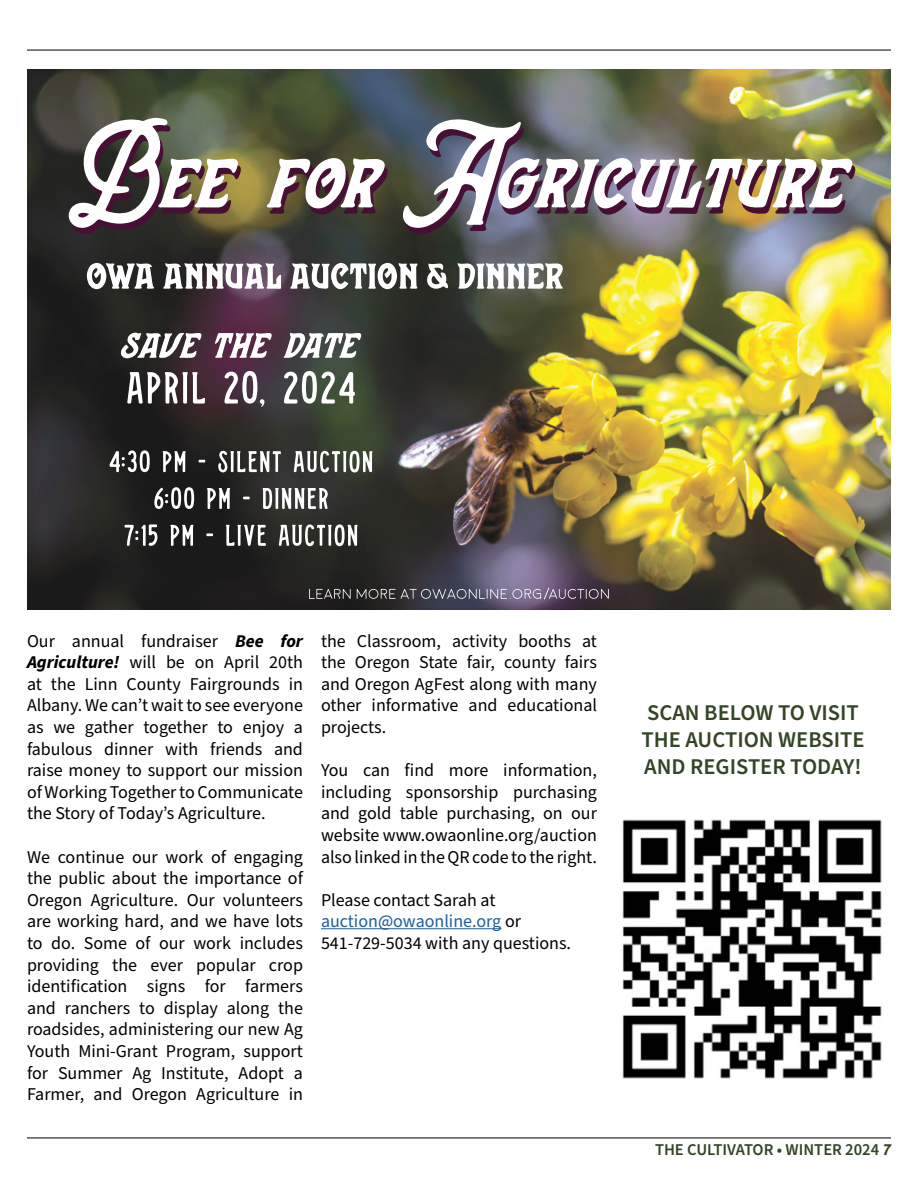
<style>
.page{position:relative;width:918px;height:1188px;background:#fff}
.page>*{position:absolute;margin:0;border:0;box-sizing:border-box;transform-origin:0 0}
.t1{font:600 22.5px/27px "Source Sans Pro";color:#334525}
.t2{font:18px/21.6px "Source Sans Pro";color:#000;text-align:justify}
.t3{font:600 16.5px "Source Sans Pro";color:#334525}
.s1{font-weight:700;font-style:italic}
.s2{color:#215e9e}
</style>
<div class="page">
<hr style="left:27px;top:50px;width:864px;height:1px;background:#000">
<hr style="left:27px;top:1138px;width:864px;height:1px;background:#000">
<img style="left:27px;top:69px;width:864px;height:540px">
<svg style="left:69px;top:118px;width:173px;height:116px"></svg>
<svg style="left:267px;top:158px;width:121px;height:60px"></svg>
<img style="left:402px;top:118px;width:454px;height:116px">
<svg style="left:120px;top:333px;width:82px;height:25px"></svg>
<svg style="left:215px;top:333px;width:57px;height:25px"></svg>
<svg style="left:283px;top:333px;width:79px;height:25px"></svg>
<svg style="left:127px;top:372px;width:78px;height:32px"></svg>
<svg style="left:224px;top:371px;width:40px;height:36px"></svg>
<svg style="left:284px;top:371px;width:71px;height:33px"></svg>
<svg style="left:110px;top:450px;width:40px;height:22px"></svg>
<svg style="left:163px;top:451px;width:23px;height:21px"></svg>
<svg style="left:199px;top:460px;width:6px;height:2px"></svg>
<svg style="left:218px;top:451px;width:63px;height:21px"></svg>
<svg style="left:294px;top:451px;width:79px;height:21px"></svg>
<svg style="left:154px;top:487px;width:40px;height:22px"></svg>
<svg style="left:207px;top:488px;width:23px;height:21px"></svg>
<svg style="left:243px;top:497px;width:7px;height:2px"></svg>
<svg style="left:263px;top:488px;width:65px;height:21px"></svg>
<svg style="left:86px;top:263px;width:68px;height:28px"></svg>
<svg style="left:163px;top:263px;width:118px;height:27px"></svg>
<svg style="left:290px;top:263px;width:128px;height:28px"></svg>
<svg style="left:427px;top:263px;width:21px;height:26px"></svg>
<svg style="left:458px;top:263px;width:105px;height:26px"></svg>
<svg style="left:125px;top:524px;width:32px;height:22px"></svg>
<svg style="left:170px;top:525px;width:24px;height:21px"></svg>
<svg style="left:206px;top:533px;width:7px;height:3px"></svg>
<svg style="left:226px;top:525px;width:40px;height:21px"></svg>
<svg style="left:279px;top:524px;width:79px;height:22px"></svg>
<svg style="left:309px;top:589px;width:42px;height:10px"></svg>
<svg style="left:357px;top:587px;width:252px;height:12px;background:#696372"></svg>
<hr style="left:321px;top:928px;width:180px;height:1px;background:#215e9e">
<img style="left:622px;top:819px;width:260px;height:260px">
<p class="t2" style="left:27px;top:630px;width:278px">Our annual fundraiser <span class="s1">Bee for Agriculture!</span> will be on April 20th at the Linn County Fairgrounds in Albany. We can’t wait to see everyone as we gather together to enjoy a fabulous dinner with friends and raise money to support our mission of Working Together to Communicate the Story of Today’s Agriculture.</p>
<p class="t2" style="left:27px;top:846px;width:278px">We continue our work of engaging the public about the importance of Oregon Agriculture. Our volunteers are working hard, and we have lots to do. Some of our work includes providing the ever popular crop identification signs for farmers and ranchers to display along the roadsides, administering our new Ag Youth Mini-Grant Program, support for Summer Ag Institute, Adopt a Farmer, and Oregon Agriculture in</p>
<p class="t2" style="left:321px;top:630px;width:278px">the Classroom, activity booths at the Oregon State fair, county fairs and Oregon AgFest along with many other informative and educational projects.</p>
<p class="t2" style="left:321px;top:760px;width:278px">You can find more information, including sponsorship purchasing and gold table purchasing, on our website www.owaonline.org/auction also linked in the QR code to the right.</p>
<p class="t2" style="left:321px;top:890px;width:252px;text-align:left">Please contact Sarah at <span class="s2">auction@owaonline.org</span> or<br>541-729-5034 with any questions.</p>
<p class="t1" style="left:641px;top:700px;width:225px">SCAN BELOW TO VISIT<br>THE AUCTION WEBSITE<br>AND REGISTER TODAY!</p>
<p class="t3" style="left:655px;top:1139px;width:237px">THE CULTIVATOR • WINTER 2024 <span class="s1">7</span></p>
</div>
